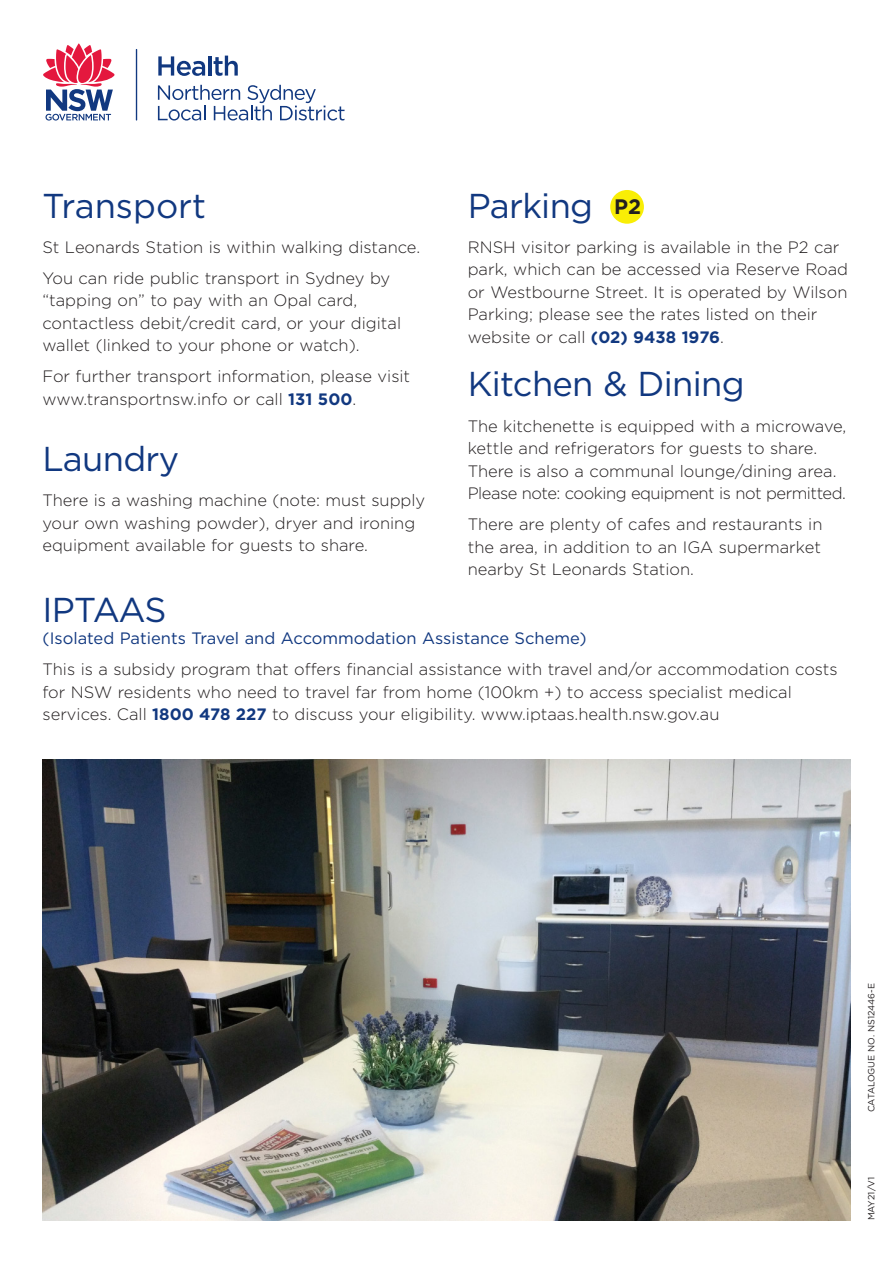
<style>
.page{position:relative;width:893px;height:1263px;background:#fff}
.page>*{position:absolute;margin:0;border:0;box-sizing:border-box;transform-origin:0 0}
.body{font:34.5px "Gotham";letter-spacing:-.02em;color:#113880}
.body-2{font:34.5px "Gotham";color:#113880}
.t1{font:700 20.85px "Gotham";color:#231f20}
.body-3{font:300 16.5px/22.5px "Gotham";color:#231f20}
.body-4{font:16.5px "Gotham";color:#113880}
.t2{font:9px "Gotham";color:#231f20}
.s1{font-weight:700;color:#113880}
</style>
<div class="page">
<img style="left:42px;top:759px;width:808px;height:461px">
<div style="left:610px;top:190px;width:34px;height:34px;background:#f9ee06;border-radius:50%"></div>
<hr style="left:136px;top:49px;width:1px;height:72px;background:#113880">
<svg style="left:43px;top:43px;width:72px;height:78px"></svg>
<svg style="left:158px;top:56px;width:47px;height:20px"></svg>
<hr style="left:208px;top:56px;width:3px;height:20px;background:#113880">
<svg style="left:214px;top:56px;width:24px;height:20px"></svg>
<svg style="left:158px;top:85px;width:187px;height:36px"></svg>
<p class="body-2" style="left:42px;top:183px;width:165px">Transport</p>
<p class="body-3" style="left:42px;top:235px;width:379px">St Leonards Station is within walking distance.</p>
<p class="body-3" style="left:42px;top:266px;width:360px">You can ride public transport in Sydney by “tapping on” to pay with an Opal card, contactless debit/credit card, or your digital wallet (linked to your phone or watch).</p>
<p class="body-3" style="left:42px;top:365px;width:369px">For further transport information, please visit www.transportnsw.info or call <span class="s1">131 500</span>.</p>
<h1 class="body" style="left:42px;top:437px;width:138px">Laundry</h1>
<p class="body-3" style="left:42px;top:489px;width:384px">There is a washing machine (note: must supply your own washing powder), dryer and ironing equipment available for guests to share.</p>
<h1 class="body" style="left:468px;top:183px;width:127px">Parking</h1>
<p class="body-3" style="left:468px;top:235px;width:382px">RNSH visitor parking is available in the P2 car park, which can be accessed via Reserve Road or Westbourne Street. It is operated by Wilson Parking; please see the rates listed on their website or call <span class="s1">(02) 9438 1976</span>.</p>
<p class="body" style="left:468px;top:362px;width:278px">Kitchen &amp; Dining</p>
<p class="body-3" style="left:468px;top:414px;width:380px">The kitchenette is equipped with a microwave, kettle and refrigerators for guests to share.<br>There is also a communal lounge/dining area.<br>Please note: cooking equipment is not permitted.</p>
<p class="body-3" style="left:468px;top:513px;width:356px;text-align:justify">There are plenty of cafes and restaurants in the area, in addition to an IGA supermarket nearby St Leonards Station.</p>
<p class="t1" style="left:614px;top:193px;width:28px">P2</p>
<h1 class="body" style="left:43px;top:587px;width:126px">IPTAAS</h1>
<p class="body-4" style="left:43px;top:628px;width:546px">(Isolated Patients Travel and Accommodation Assistance Scheme)</p>
<p class="body-3" style="left:43px;top:657px;width:797px">This is a subsidy program that offers financial assistance with travel and/or accommodation costs for NSW residents who need to travel far from home (100km +) to access specialist medical services. Call <span class="s1">1800 478 227</span> to discuss your eligibility. www.iptaas.health.nsw.gov.au</p>
<p class="t2" style="left:866px;top:1112px;width:131px;rotate:-90deg">CATALOGUE NO. NS12446-E</p>
<p class="t2" style="left:866px;top:1220px;width:45px;rotate:-90deg">MAY21/V1</p>
</div>
